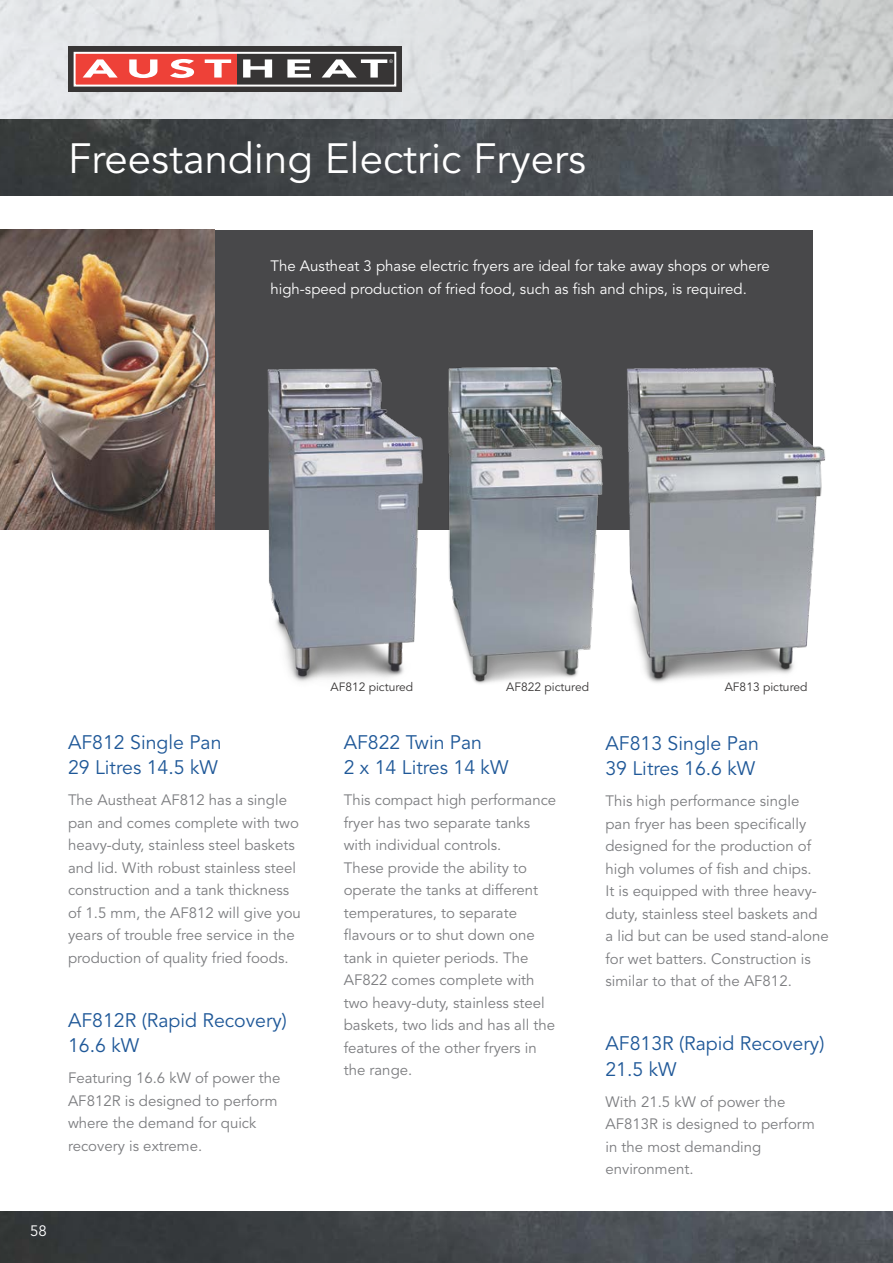
<style>
.page{position:relative;width:893px;height:1263px;background:#fff}
.page>*{position:absolute;margin:0;border:0;box-sizing:border-box;transform-origin:0 0}
.t1{font:42px "Avenir";color:#fff}
.t2{font:19.5px/25.5px "Avenir";color:#1f5898}
.t3{font:15px/22.5px "Avenir";color:#7c7d80}
.t4{font:15px/22.5px "Avenir";color:#fff}
.t5{font:12px "Avenir";color:#373535}
</style>
<div class="page">
<img style="left:0;top:1212px;width:893px;height:51px">
<div style="left:0;top:0;width:893px;height:160px;background:linear-gradient(to right,#e8eaed,#cccfcf)"></div>
<img style="left:0;top:119px;width:893px;height:77px">
<div style="left:68px;top:46px;width:334px;height:46px;background:#373535"></div>
<div style="left:75px;top:53px;width:162px;height:32px;background:#ee4138"></div>
<div style="left:74px;top:52px;width:322px;height:35px;border:2px solid #fff"></div>
<svg style="left:83px;top:59px;width:35px;height:19px"></svg>
<svg style="left:129px;top:59px;width:28px;height:19px"></svg>
<svg style="left:170px;top:59px;width:24px;height:19px"></svg>
<svg style="left:205px;top:59px;width:26px;height:19px"></svg>
<svg style="left:243px;top:59px;width:29px;height:19px"></svg>
<svg style="left:287px;top:59px;width:24px;height:19px"></svg>
<svg style="left:322px;top:59px;width:71px;height:19px"></svg>
<div style="left:0;top:230px;width:812px;height:299px;background:#48484a"></div>
<img style="left:0;top:230px;width:215px;height:299px">
<img style="left:440px;top:367px;width:172px;height:317px">
<img style="left:612px;top:360px;width:214px;height:323px">
<img style="left:261px;top:368px;width:170px;height:314px">
<h1 class="t1" style="left:68px;top:135px;width:519px">Freestanding Electric Fryers</h1>
<p class="t4" style="left:271px;top:255px;width:501px">The Austheat 3 phase electric fryers are ideal for take away shops or where high-speed production of fried food, such as fish and chips, is required.</p>
<h2 class="t2" style="left:68px;top:730px;width:155px">AF812 Single Pan<br>29 Litres 14.5 kW</h2>
<p class="t3" style="left:68px;top:789px;width:234px">The Austheat AF812 has a single pan and comes complete with two heavy-duty, stainless steel baskets and lid. With robust stainless steel construction and a tank thickness of 1.5 mm, the AF812 will give you years of trouble free service in the production of quality fried foods.</p>
<h2 class="t2" style="left:68px;top:1008px;width:220px">AF812R (Rapid Recovery)<br>16.6 kW</h2>
<p class="t3" style="left:68px;top:1067px;width:214px">Featuring 16.6 kW of power the<br>AF812R is designed to perform where the demand for quick recovery is extreme.</p>
<p class="t4" style="left:30px;top:1220px;width:18px">58</p>
<p class="t5" style="left:330px;top:680px;width:84px">AF812 pictured</p>
<p class="t5" style="left:506px;top:680px;width:84px">AF822 pictured</p>
<p class="t5" style="left:725px;top:680px;width:84px">AF813 pictured</p>
<h2 class="t2" style="left:344px;top:730px;width:166px">AF822 Twin Pan<br>2 x 14 Litres 14 kW</h2>
<p class="t3" style="left:344px;top:789px;width:214px">This compact high performance fryer has two separate tanks with individual controls.<br>These provide the ability to operate the tanks at different temperatures, to separate flavours or to shut down one tank in quieter periods. The<br>AF822 comes complete with two heavy-duty, stainless steel baskets, two lids and has all the features of the other fryers in the range.</p>
<h2 class="t2" style="left:605px;top:731px;width:155px">AF813 Single Pan<br>39 Litres 16.6 kW</h2>
<p class="t3" style="left:605px;top:790px;width:225px">This high performance single<br>pan fryer has been specifically designed for the production of high volumes of fish and chips.<br>It is equipped with three heavy&shy;duty, stainless steel baskets and a lid but can be used stand-alone for wet batters. Construction is similar to that of the AF812.</p>
<h2 class="t2" style="left:605px;top:1031px;width:220px">AF813R (Rapid Recovery)<br>21.5 kW</h2>
<p class="t3" style="left:605px;top:1091px;width:211px">With 21.5 kW of power the<br>AF813R is designed to perform in the most demanding environment.</p>
</div>
